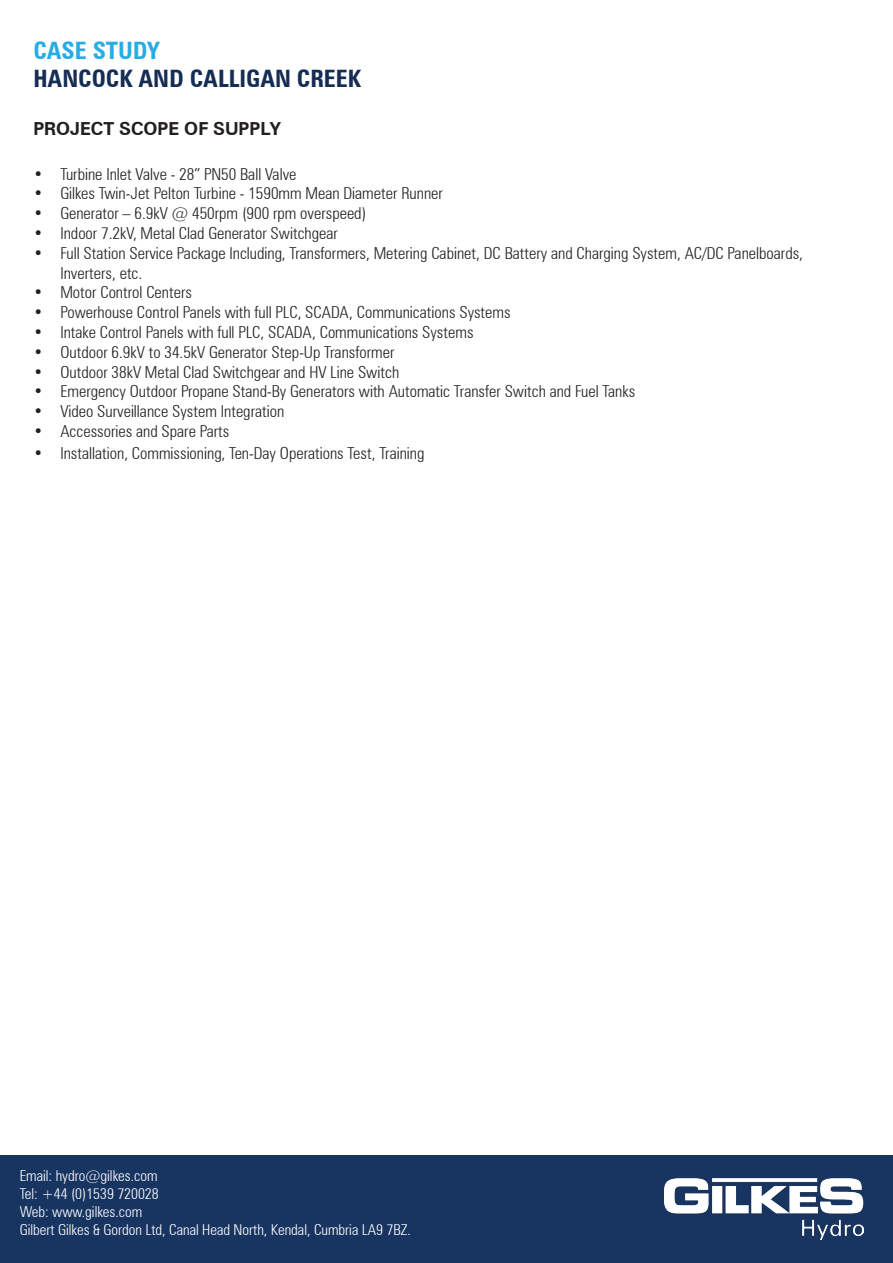
<style>
.page{position:relative;width:893px;height:1263px;background:#fff}
.page>*{position:absolute;margin:0;border:0;box-sizing:border-box;transform-origin:0 0}
.t1{font:700 condensed 24px "Zurich BT";color:#152c53}
.t2{font:700 condensed 24px "Zurich BT";color:#27ade3}
.t3{font:700 18px "Zurich BT";color:#231f20}
.t4{font:300 condensed 16.5px/19.8px "Zurich BT";color:#231f20}
.t5{font:300 condensed 15px/18px "Zurich BT";color:#fff}
</style>
<div class="page">
<div style="left:0;top:1155px;width:893px;height:108px;background:#183461"></div>
<img style="left:665px;top:1179px;width:198px;height:60px">
<p class="t2" style="left:33px;top:36px;width:128px">CASE STUDY</p>
<p class="t1" style="left:33px;top:64px;width:329px">HANCOCK AND CALLIGAN CREEK</p>
<p class="t3" style="left:33px;top:117px;width:250px">PROJECT SCOPE OF SUPPLY</p>
<p class="t4" style="left:33px;top:164px;width:265px">• Turbine Inlet Valve - 28” PN50 Ball Valve</p>
<p class="t4" style="left:33px;top:184px;width:411px">• Gilkes Twin-Jet Pelton Turbine - 1590mm Mean Diameter Runner</p>
<p class="t4" style="left:33px;top:203px;width:334px">• Generator – 6.9kV @ 450rpm (900 rpm overspeed)</p>
<p class="t4" style="left:33px;top:223px;width:306px">• Indoor 7.2kV, Metal Clad Generator Switchgear</p>
<p class="t4" style="left:60px;top:243px;width:744px;text-indent:-27px">• Full Station Service Package Including, Transformers, Metering Cabinet, DC Battery and Charging System, AC/DC Panelboards,<br>Inverters, etc.</p>
<p class="t4" style="left:33px;top:283px;width:160px">• Motor Control Centers</p>
<p class="t4" style="left:33px;top:302px;width:479px">• Powerhouse Control Panels with full PLC, SCADA, Communications Systems</p>
<p class="t4" style="left:33px;top:322px;width:442px">• Intake Control Panels with full PLC, SCADA, Communications Systems</p>
<p class="t4" style="left:33px;top:342px;width:363px">• Outdoor 6.9kV to 34.5kV Generator Step-Up Transformer</p>
<p class="t4" style="left:33px;top:362px;width:367px">• Outdoor 38kV Metal Clad Switchgear and HV Line Switch</p>
<p class="t4" style="left:33px;top:382px;width:603px">• Emergency Outdoor Propane Stand-By Generators with Automatic Transfer Switch and Fuel Tanks</p>
<p class="t4" style="left:33px;top:401px;width:252px">• Video Surveillance System Integration</p>
<p class="t4" style="left:33px;top:421px;width:198px">• Accessories and Spare Parts</p>
<p class="t4" style="left:33px;top:443px;width:393px">• Installation, Commissioning, Ten-Day Operations Test, Training</p>
<p class="t5" style="left:20px;top:1166px;width:139px">Email: hydro@gilkes.com</p>
<p class="t5" style="left:20px;top:1184px;width:140px">Tel: +44 (0)1539 720028<br>Web: www.gilkes.com</p>
<p class="t5" style="left:20px;top:1220px;width:393px">Gilbert Gilkes &amp; Gordon Ltd, Canal Head North, Kendal, Cumbria LA9 7BZ.</p>
</div>
